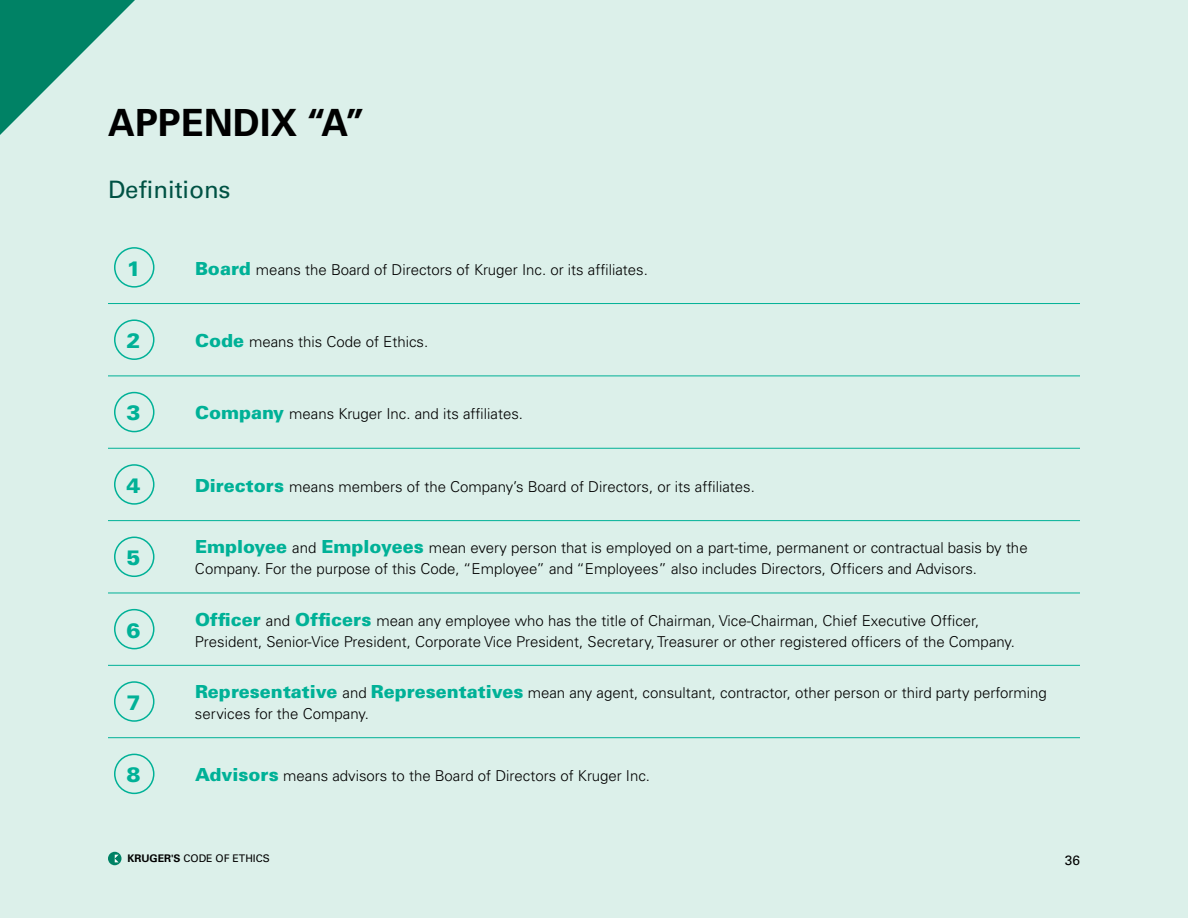
<style>
.page{position:relative;width:1188px;height:918px;background:#dcf0ea}
.page>*{position:absolute;margin:0;border:0;box-sizing:border-box;transform-origin:0 0}
.t1{font:700 37.5px "Univers";color:#000}
.t2{font:24px "Univers";color:#005244}
.t3{font:900 21px "Univers";color:#00b197}
.t4{font:300 15px/21px "Univers";color:#000}
.t5{font:13.5px "Univers";color:#000}
.t6{font:10.5px "Univers";color:#000}
.s1{font-weight:900;font-size:18px;color:#00b197}
.s2{font-weight:700}
</style>
<div class="page">
<hr style="left:108px;top:303px;width:81px;height:1px;background:#00b197">
<hr style="left:189px;top:303px;width:891px;height:1px;background:#00b197">
<hr style="left:108px;top:376px;width:81px;height:1px;background:#00b197">
<hr style="left:189px;top:376px;width:891px;height:1px;background:#00b197">
<hr style="left:108px;top:448px;width:81px;height:1px;background:#00b197">
<hr style="left:189px;top:448px;width:891px;height:1px;background:#00b197">
<hr style="left:108px;top:520px;width:81px;height:1px;background:#00b197">
<hr style="left:189px;top:520px;width:891px;height:1px;background:#00b197">
<hr style="left:108px;top:593px;width:81px;height:1px;background:#00b197">
<hr style="left:189px;top:593px;width:891px;height:1px;background:#00b197">
<hr style="left:108px;top:665px;width:81px;height:1px;background:#00b197">
<hr style="left:189px;top:665px;width:891px;height:1px;background:#00b197">
<hr style="left:108px;top:737px;width:81px;height:1px;background:#00b197">
<hr style="left:189px;top:737px;width:891px;height:1px;background:#00b197">
<div style="left:114px;top:247px;width:40px;height:41px;border:2px solid #00b197;border-radius:50%"></div>
<div style="left:114px;top:319px;width:40px;height:41px;border:2px solid #00b197;border-radius:50%"></div>
<div style="left:114px;top:392px;width:40px;height:40px;border:2px solid #00b197;border-radius:50%"></div>
<div style="left:114px;top:464px;width:40px;height:41px;border:2px solid #00b197;border-radius:50%"></div>
<div style="left:114px;top:537px;width:40px;height:40px;border:2px solid #00b197;border-radius:50%"></div>
<div style="left:114px;top:609px;width:40px;height:40px;border:2px solid #00b197;border-radius:50%"></div>
<div style="left:114px;top:681px;width:40px;height:41px;border:2px solid #00b197;border-radius:50%"></div>
<div style="left:114px;top:754px;width:40px;height:40px;border:2px solid #00b197;border-radius:50%"></div>
<svg style="left:0;top:0;width:135px;height:135px"></svg>
<svg style="left:108px;top:852px;width:14px;height:13px"></svg>
<svg style="left:115px;top:855px;width:4px;height:7px"></svg>
<h1 class="t1" style="left:108px;top:101px;width:259px">APPENDIX “A”</h1>
<h2 class="t2" style="left:108px;top:175px;width:124px">Definitions</h2>
<h3 class="t3" style="left:126px;top:255px;width:16px">1</h3>
<p class="t4" style="left:195px;top:259px;width:454px"><span class="s1">Board</span> means the Board of Directors of Kruger Inc. or its affiliates.</p>
<h3 class="t3" style="left:126px;top:328px;width:16px">2</h3>
<p class="t4" style="left:195px;top:331px;width:235px"><span class="s1">Code</span> means this Code of Ethics.</p>
<h3 class="t3" style="left:126px;top:400px;width:16px">3</h3>
<p class="t4" style="left:195px;top:403px;width:330px"><span class="s1">Company</span> means Kruger Inc. and its affiliates.</p>
<h3 class="t3" style="left:126px;top:472px;width:16px">4</h3>
<p class="t4" style="left:195px;top:476px;width:561px"><span class="s1">Directors</span> means members of the Company’s Board of Directors, or its affiliates.</p>
<h3 class="t3" style="left:126px;top:545px;width:16px">5</h3>
<p class="t4" style="left:195px;top:538px;width:834px"><span class="s1">Employee</span> and <span class="s1">Employees</span> mean every person that is employed on a part-time, permanent or contractual basis by the<br>Company. For the purpose of this Code, “Employee” and “Employees” also includes Directors, Officers and Advisors.</p>
<h3 class="t3" style="left:126px;top:617px;width:16px">6</h3>
<p class="t4" style="left:195px;top:610px;width:822px"><span class="s1">Officer</span> and <span class="s1">Officers</span> mean any employee who has the title of Chairman, Vice-Chairman, Chief Executive Officer,<br>President, Senior-Vice President, Corporate Vice President, Secretary, Treasurer or other registered officers of the Company.</p>
<h3 class="t3" style="left:126px;top:689px;width:16px">7</h3>
<p class="t4" style="left:195px;top:682px;width:853px"><span class="s1">Representative</span> and <span class="s1">Representatives</span> mean any agent, consultant, contractor, other person or third party performing services for the Company.</p>
<h3 class="t3" style="left:126px;top:762px;width:16px">8</h3>
<p class="t4" style="left:195px;top:765px;width:457px"><span class="s1">Advisors</span> means advisors to the Board of Directors of Kruger Inc.</p>
<p class="t6" style="left:127px;top:852px;width:144px"><span class="s2">KRUGER'S</span> CODE OF ETHICS</p>
<p class="t5" style="left:1065px;top:852px;width:17px">36</p>
</div>
